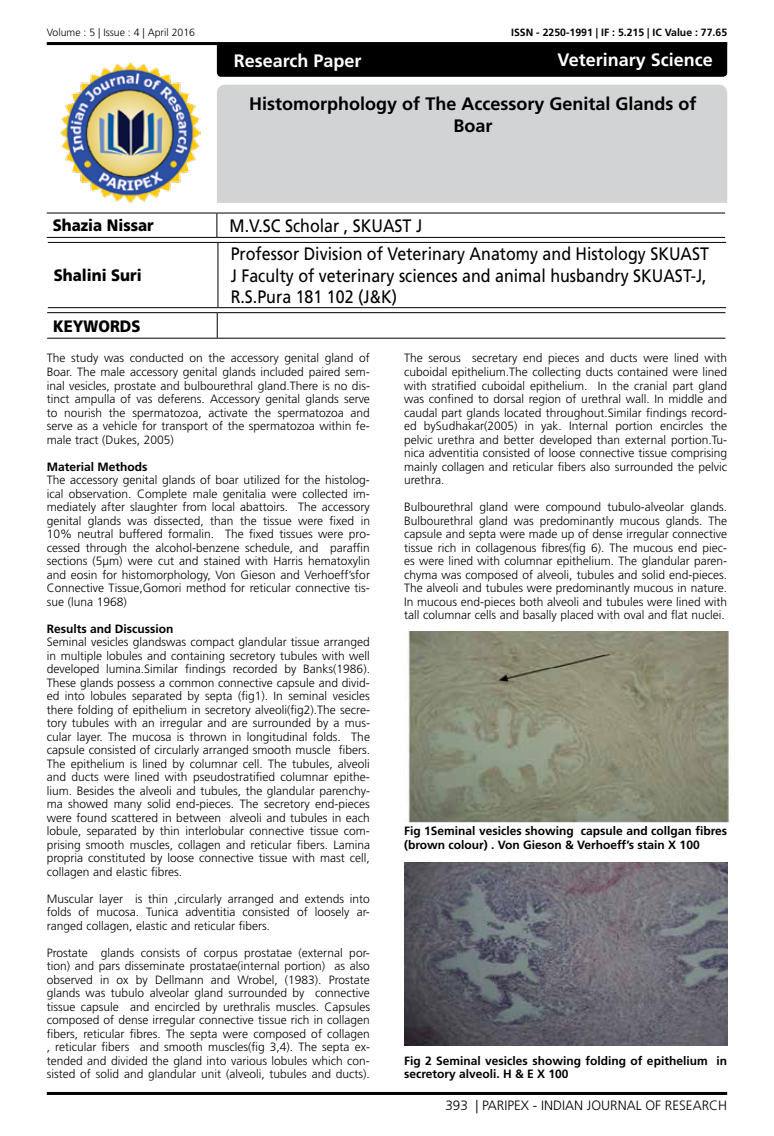
<style>
.page{position:relative;width:774px;height:1136px;background:#fff}
.page>*{position:absolute;margin:0;border:0;box-sizing:border-box;transform-origin:0 0}
.t1{font:18px/21.6px "Frutiger LT Std";color:#000;scale:.89 1}
.t2{font:700 18px/21.6px "Frutiger LT Std";color:#000;text-align:center}
.t3{font:700 18px "Frutiger LT Std";color:#fff}
.t4{font:900 16.5px "Frutiger LT Std";color:#000;scale:.9 1}
.t5{font:300 13.5px "Frutiger LT Std";color:#000}
.t6{font:300 12px/13.5px "Frutiger LT Std";color:#000;text-align:justify}
.t7{font:700 12px/13.5px "Frutiger LT Std";color:#000}
.t8{font:700 10.5px "Frutiger LT Std";color:#000}
.t9{font:300 10.5px "Frutiger LT Std";color:#000}
</style>
<div class="page">
<hr style="left:47px;top:42px;width:680px;height:3px;background:#000">
<hr style="left:47px;top:1091px;width:680px;height:3px;background:#000">
<div style="left:217px;top:85px;width:510px;height:118px;background:#d1d3d4"></div>
<div style="left:217px;top:45px;width:510px;height:32px;background:#000"></div>
<img style="left:61px;top:63px;width:139px;height:140px">
<hr style="left:47px;top:213px;width:170px;height:1px;background:#000">
<hr style="left:217px;top:213px;width:508px;height:1px;background:#000">
<svg style="left:216px;top:213px;width:1px;height:24px"></svg>
<hr style="left:47px;top:237px;width:170px;height:1px;background:#000">
<hr style="left:217px;top:237px;width:508px;height:1px;background:#000">
<hr style="left:47px;top:312px;width:170px;height:1px;background:#000">
<hr style="left:217px;top:312px;width:508px;height:1px;background:#000">
<svg style="left:217px;top:313px;width:1px;height:25px"></svg>
<hr style="left:47px;top:338px;width:170px;height:1px;background:#000">
<hr style="left:217px;top:338px;width:508px;height:1px;background:#000">
<hr style="left:48px;top:242px;width:170px;height:1px;background:#000">
<hr style="left:218px;top:242px;width:508px;height:1px;background:#000">
<hr style="left:218px;top:243px;width:1px;height:64px;background:#000">
<hr style="left:48px;top:307px;width:170px;height:1px;background:#000">
<hr style="left:218px;top:307px;width:508px;height:1px;background:#000">
<img style="left:405px;top:631px;width:325px;height:191px">
<img style="left:404px;top:862px;width:324px;height:183px">
<p class="t9" style="left:47px;top:27px;width:150px">Volume : 5 | Issue : 4 | April 2016</p>
<p class="t8" style="left:511px;top:27px;width:217px">ISSN - 2250-1991 | IF : 5.215 | IC Value : 77.65</p>
<h1 class="t3" style="left:558px;top:49px;width:157px">Veterinary Science</h1>
<h1 class="t3" style="left:234px;top:50px;width:129px">Research Paper</h1>
<h1 class="t2" style="left:249px;top:93px;width:449px">Histomorphology of The Accessory Genital Glands of<br>Boar</h1>
<h2 class="t4" style="left:53px;top:216px;width:114px">Shazia Nissar</h2>
<h1 class="t1" style="left:230px;top:215px;width:218px">M.V.SC Scholar , SKUAST J</h1>
<h2 class="t4" style="left:54px;top:265px;width:99px">Shalini Suri</h2>
<h2 class="t4" style="left:53px;top:316px;width:99px">KEYWORDS</h2>
<h1 class="t1" style="left:231px;top:243px;width:539px">Professor Division of Veterinary Anatomy and Histology SKUAST<br>J Faculty of veterinary sciences and animal husbandry SKUAST-J,<br>R.S.Pura 181 102 (J&amp;K)</h1>
<p class="t6" style="left:47px;top:352px;width:325px">The study was conducted on the accessory genital gland of Boar. The male accessory genital glands included paired sem&shy;inal vesicles, prostate and bulbourethral gland.There is no dis&shy;tinct ampulla of vas deferens. Accessory genital glands serve to nourish the spermatozoa, activate the spermatozoa and serve as a vehicle for transport of the spermatozoa within fe&shy;male tract (Dukes, 2005)</p>
<p class="t7" style="left:47px;top:459px;width:102px">Material Methods</p>
<p class="t6" style="left:47px;top:473px;width:325px">The accessory genital glands of boar utilized for the histolog&shy;ical observation. Complete male genitalia were collected im&shy;mediately after slaughter from local abattoirs. The accessory genital glands was dissected, than the tissue were fixed in 10% neutral buffered formalin. The fixed tissues were pro&shy;cessed through the alcohol-benzene schedule, and paraffin sections (5µm) were cut and stained with Harris hematoxylin and eosin for histomorphology, Von Gieson and Verhoeff’sfor Connective Tissue,Gomori method for reticular connective tis&shy;sue (luna 1968)</p>
<p class="t7" style="left:47px;top:621px;width:128px">Results and Discussion</p>
<p class="t6" style="left:47px;top:635px;width:325px">Seminal vesicles glandswas compact glandular tissue arranged in multiple lobules and containing secretory tubules with well developed lumina.Similar findings recorded by Banks(1986).<br>These glands possess a common connective capsule and divid&shy;ed into lobules separated by septa (fig1). In seminal vesicles there folding of epithelium in secretory alveoli(fig2).The secre&shy;tory tubules with an irregular and are surrounded by a mus&shy;cular layer. The mucosa is thrown in longitudinal folds. The capsule consisted of circularly arranged smooth muscle fibers.<br>The epithelium is lined by columnar cell. The tubules, alveoli and ducts were lined with pseudostratified columnar epithe&shy;lium. Besides the alveoli and tubules, the glandular parenchy&shy;ma showed many solid end-pieces. The secretory end-pieces were found scattered in between alveoli and tubules in each lobule, separated by thin interlobular connective tissue com&shy;prising smooth muscles, collagen and reticular fibers. Lamina propria constituted by loose connective tissue with mast cell, collagen and elastic fibres.</p>
<p class="t6" style="left:47px;top:892px;width:325px">Muscular layer is thin ,circularly arranged and extends into folds of mucosa. Tunica adventitia consisted of loosely ar&shy;ranged collagen, elastic and reticular fibers.</p>
<p class="t6" style="left:47px;top:946px;width:325px">Prostate glands consists of corpus prostatae (external por&shy;tion) and pars disseminate prostatae(internal portion) as also observed in ox by Dellmann and Wrobel, (1983). Prostate glands was tubulo alveolar gland surrounded by connective tissue capsule and encircled by urethralis muscles. Capsules composed of dense irregular connective tissue rich in collagen fibers, reticular fibres. The septa were composed of collagen , reticular fibers and smooth muscles(fig 3,4). The septa ex&shy;tended and divided the gland into various lobules which con&shy;sisted of solid and glandular unit (alveoli, tubules and ducts).</p>
<p class="t6" style="left:404px;top:352px;width:325px">The serous secretary end pieces and ducts were lined with cuboidal epithelium.The collecting ducts contained were lined with stratified cuboidal epithelium. In the cranial part gland was confined to dorsal region of urethral wall. In middle and caudal part glands located throughout.Similar findings record&shy;ed bySudhakar(2005) in yak. Internal portion encircles the pelvic urethra and better developed than external portion.Tu&shy;nica adventitia consisted of loose connective tissue comprising mainly collagen and reticular fibers also surrounded the pelvic urethra.</p>
<p class="t6" style="left:404px;top:500px;width:325px">Bulbourethral gland were compound tubulo-alveolar glands.<br>Bulbourethral gland was predominantly mucous glands. The capsule and septa were made up of dense irregular connective tissue rich in collagenous fibres(fig 6). The mucous end piec&shy;es were lined with columnar epithelium. The glandular paren&shy;chyma was composed of alveoli, tubules and solid end-pieces.<br>The alveoli and tubules were predominantly mucous in nature.<br>In mucous end-pieces both alveoli and tubules were lined with tall columnar cells and basally placed with oval and flat nuclei.</p>
<p class="t7" style="left:404px;top:824px;width:325px">Fig 1Seminal vesicles showing capsule and collgan fibres (brown colour) . Von Gieson &amp; Verhoeff’s stain X 100</p>
<p class="t7" style="left:404px;top:1053px;width:325px">Fig 2 Seminal vesicles showing folding of epithelium in secretory alveoli. H &amp; E X 100</p>
<p class="t5" style="left:445px;top:1097px;width:283px">393 | PARIPEX - INDIAN JOURNAL OF RESEARCH</p>
</div>
